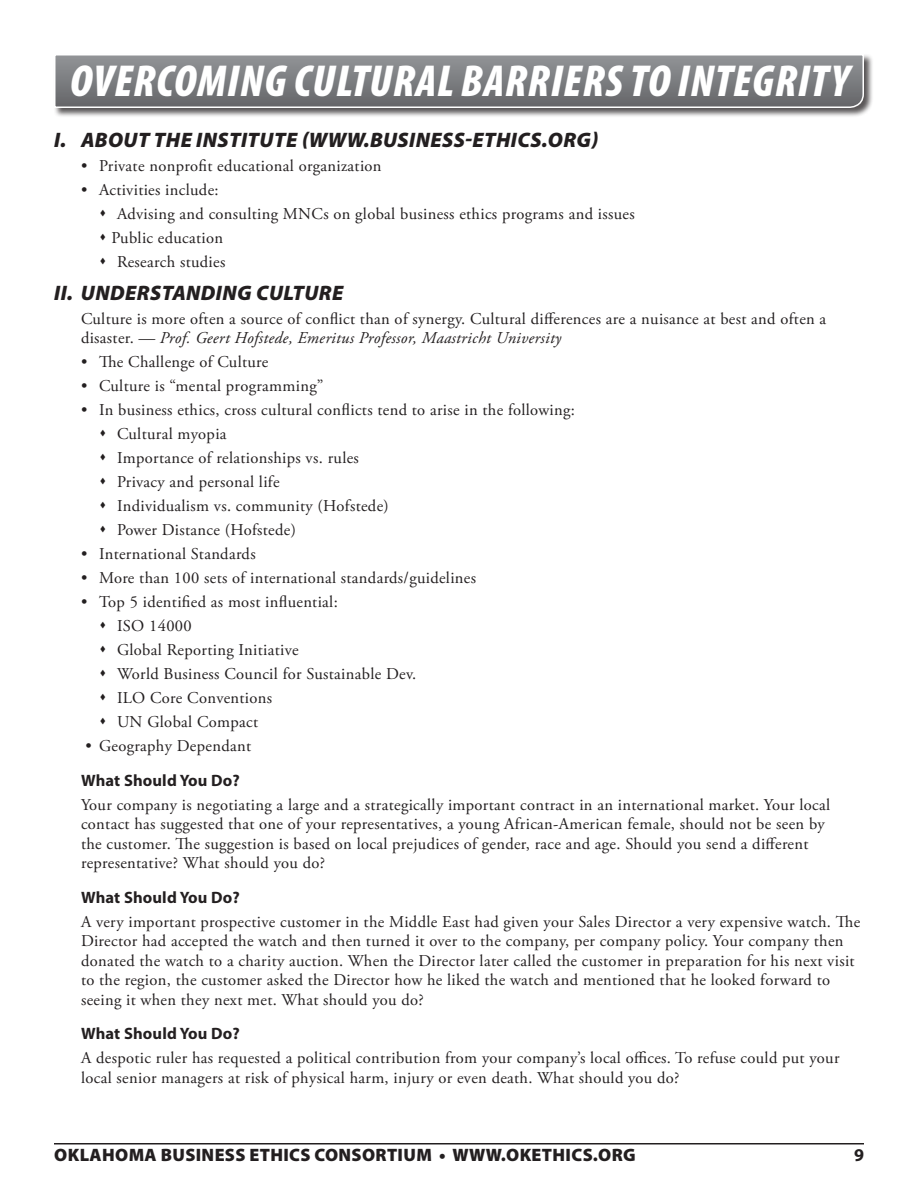
<style>
.page{position:relative;width:918px;height:1188px;background:#fff}
.page>*{position:absolute;margin:0;border:0;box-sizing:border-box;transform-origin:0 0}
.t1{font:italic 900 condensed 45px "Myriad Pro";letter-spacing:.02em;color:#fff}
.t2{font:italic 900 21px "Myriad Pro";letter-spacing:.02em;color:#231f20}
.t3{font:900 18px "Myriad Pro";letter-spacing:.02em;color:#231f20}
.t4{font:700 18px "Myriad Pro";color:#231f20}
.t5{font:16.5px/19.5px "Adobe Garamond Pro";letter-spacing:.02em;color:#231f20}
.t6{font:700 16.5px "Myriad Pro";color:#231f20}
.s1{font-style:italic}
</style>
<div class="page">
<hr style="left:54px;top:1143px;width:810px;height:1px;background:#231f20">
<div style="left:53px;top:53px;width:821px;height:65px;background:#231f20;opacity:.75"></div>
<svg style="left:53px;top:53px;width:812px;height:56px;background:#848688"></svg>
<h1 class="t1" style="left:70px;top:52px;width:780px">OVERCOMING CULTURAL BARRIERS TO INTEGRITY</h1>
<p class="t2" style="left:54px;top:126px;width:275px">I. ABOUT THE INSTITUTE (WWW</p>
<p class="t2" style="left:364px;top:126px;width:236px">.BUSINESS-ETHICS.ORG)</p>
<p class="t5" style="left:81px;top:156px;width:302px">• Private nonprofit educational organization</p>
<p class="t5" style="left:81px;top:180px;width:139px">• Activities include:</p>
<p class="t5" style="left:99px;top:204px;width:537px">▲ Advising and consulting MNCs on global business ethics programs and issues</p>
<p class="t5" style="left:99px;top:228px;width:126px">▲ Public education</p>
<p class="t5" style="left:99px;top:252px;width:128px">▲ Research studies</p>
<p class="t2" style="left:54px;top:279px;width:290px">II. UNDERSTANDING CULTURE</p>
<p class="t5" style="left:81px;top:309px;width:747px">Culture is more often a source of conflict than of synergy. Cultural differences are a nuisance at best and often a disaster. <span class="s1">— Prof. Geert Hofstede, Emeritus Professor, Maastricht University</span></p>
<p class="t5" style="left:81px;top:353px;width:189px">• The Challenge of Culture</p>
<p class="t5" style="left:81px;top:377px;width:244px">• Culture is “mental programming”</p>
<p class="t5" style="left:81px;top:401px;width:496px">• In business ethics, cross cultural conflicts tend to arise in the following:</p>
<p class="t5" style="left:99px;top:425px;width:129px">▲ Cultural myopia</p>
<p class="t5" style="left:99px;top:449px;width:261px">▲ Importance of relationships vs. rules</p>
<p class="t5" style="left:99px;top:473px;width:182px">▲ Privacy and personal life</p>
<p class="t5" style="left:99px;top:497px;width:291px">▲ Individualism vs. community (Hofstede)</p>
<p class="t5" style="left:99px;top:521px;width:198px">▲ Power Distance (Hofstede)</p>
<p class="t5" style="left:81px;top:545px;width:176px">• International Standards</p>
<p class="t5" style="left:81px;top:569px;width:397px">• More than 100 sets of international standards/guidelines</p>
<p class="t5" style="left:81px;top:593px;width:258px">• Top 5 identified as most influential:</p>
<p class="t5" style="left:99px;top:617px;width:94px">▲ ISO 14000</p>
<p class="t5" style="left:99px;top:641px;width:201px">▲ Global Reporting Initiative</p>
<p class="t5" style="left:99px;top:665px;width:319px">▲ World Business Council for Sustainable Dev.</p>
<p class="t5" style="left:99px;top:689px;width:175px">▲ ILO Core Conventions</p>
<p class="t5" style="left:99px;top:713px;width:161px">▲ UN Global Compact</p>
<p class="t5" style="left:85px;top:737px;width:167px">• Geography Dependant</p>
<p class="t6" style="left:81px;top:769px;width:160px">What Should You Do?</p>
<p class="t5" style="left:81px;top:795px;width:751px">Your company is negotiating a large and a strategically important contract in an international market. Your local contact has suggested that one of your representatives, a young African-American female, should not be seen by the customer. The suggestion is based on local prejudices of gender, race and age. Should you send a different representative? What should you do?</p>
<p class="t6" style="left:81px;top:886px;width:160px">What Should You Do?</p>
<p class="t5" style="left:81px;top:912px;width:781px">A very important prospective customer in the Middle East had given your Sales Director a very expensive watch. The Director had accepted the watch and then turned it over to the company, per company policy. Your company then donated the watch to a charity auction. When the Director later called the customer in preparation for his next visit to the region, the customer asked the Director how he liked the watch and mentioned that he looked forward to seeing it when they next met. What should you do?</p>
<p class="t6" style="left:81px;top:1023px;width:160px">What Should You Do?</p>
<p class="t5" style="left:81px;top:1049px;width:760px">A despotic ruler has requested a political contribution from your company’s local offices. To refuse could put your local senior managers at risk of physical harm, injury or even death. What should you do?</p>
<p class="t3" style="left:54px;top:1143px;width:583px">OKLAHOMA BUSINESS ETHICS CONSORTIUM • WWW.OKETHICS.ORG</p>
<p class="t4" style="left:854px;top:1143px;width:11px">9</p>
</div>
